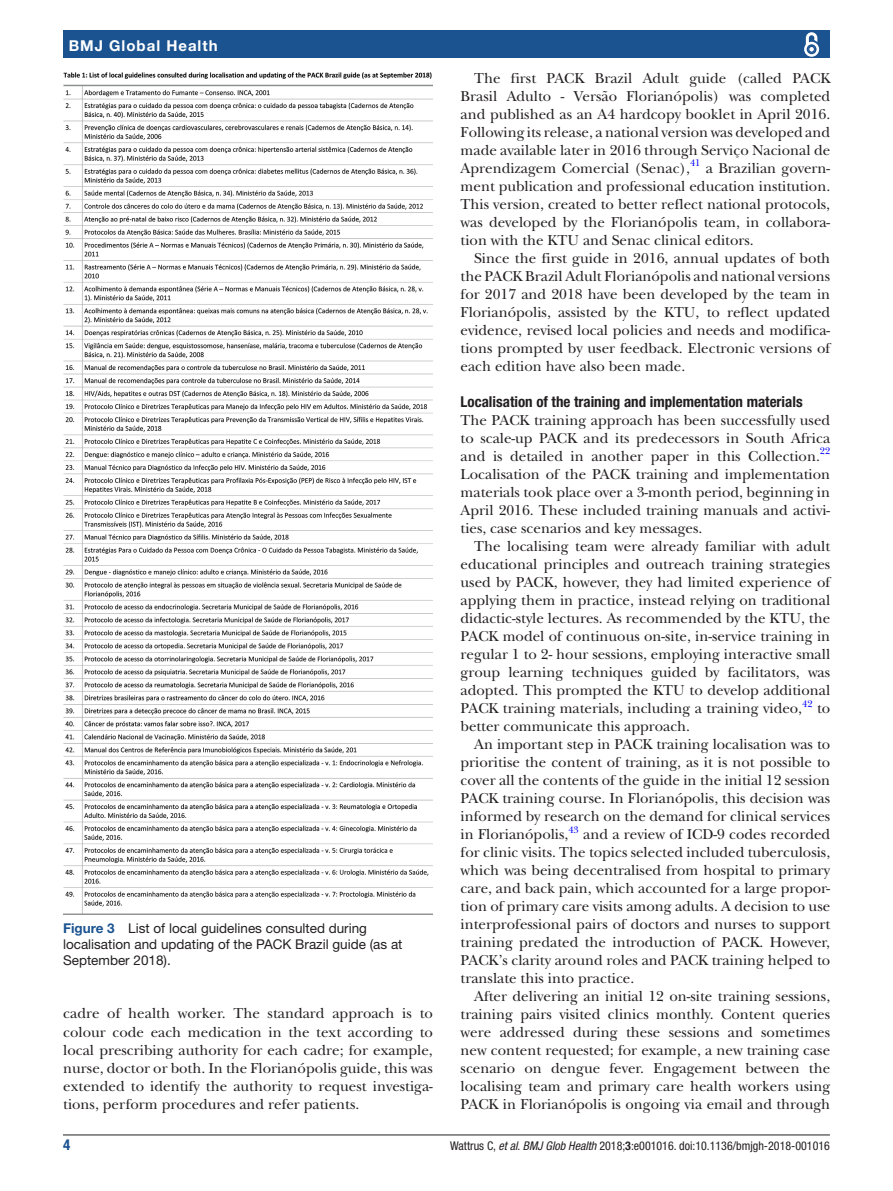
<style>
.page{position:relative;width:893px;height:1191px;background:#fff}
.page>*{position:absolute;margin:0;border:0;box-sizing:border-box;transform-origin:0 0}
.t1{font:15px/18px "New Baskerville";color:#231f20;text-align:justify}
.t2{font:700 condensed 15px "Helvetica Neue LT Std";color:#231f20}
.t3{font:700 15px "Helvetica Neue LT Std";letter-spacing:.065em;color:#fff}
.t4{font:700 condensed 15px "Helvetica Neue LT Std";color:#1b5391}
.t5{font:13.5px/16.2px "Helvetica Neue LT Std";color:#231f20}
.t6{font:condensed 12px "Helvetica Neue LT Std";color:#231f20}
.t7{font:9.9px "New Baskerville";color:#00f}
.s1{font-weight:700;color:#1b5391}
.s2{font-style:italic}
.s3{font-weight:700}
</style>
<div class="page">
<hr style="left:63px;top:1134px;width:767px;height:1px;background:#231f20">
<div style="left:63px;top:31px;width:767px;height:27px;background:#1b5391"></div>
<svg style="left:804px;top:32px;width:16px;height:25px"></svg>
<div style="left:808px;top:46px;width:7px;height:7px;border:1px solid #1b5391;border-radius:50%"></div>
<img style="left:63px;top:73px;width:370px;height:842px">
<p class="t3" style="left:69px;top:36px;width:150px">BMJ Global Health</p>
<p class="t5" style="left:63px;top:919px;width:341px"><span class="s1">Figure 3</span> List of local guidelines consulted during localisation and updating of the PACK Brazil guide (as at<br>September 2018).</p>
<p class="t1" style="left:63px;top:1004px;width:371px">cadre of health worker. The standard approach is to colour code each medication in the text according to local prescribing authority for each cadre; for example, nurse, doctor or both. In the Florianópolis guide, this was extended to identify the authority to request investiga&shy;tions, perform procedures and refer patients.</p>
<p class="t1" style="left:461px;top:69px;width:371px;text-indent:14px">The first PACK Brazil Adult guide (called PACK Brasil Adulto - Versão Florianópolis) was completed and published as an A4 hardcopy booklet in April 2016.<br>Following its release, a national version was developed and made available later in 2016 through Serviço Nacional de Aprendizagem Comercial (Senac),</p>
<p class="t7" style="left:690px;top:157px;width:12px">41</p>
<p class="t1" style="left:461px;top:159px;width:371px;text-indent:245px">a Brazilian govern&shy;ment publication and professional education institution.<br>This version, created to better reflect national protocols, was developed by the Florianópolis team, in collabora&shy;tion with the KTU and Senac clinical editors.</p>
<p class="t1" style="left:461px;top:249px;width:371px;text-indent:13px">Since the first guide in 2016, annual updates of both the PACK Brazil Adult Florianópolis and national versions for 2017 and 2018 have been developed by the team in Florianópolis, assisted by the KTU, to reflect updated evidence, revised local policies and needs and modifica&shy;tions prompted by user feedback. Electronic versions of each edition have also been made.</p>
<p class="t2" style="left:461px;top:393px;width:344px">Localisation of the training and implementation materials</p>
<p class="t1" style="left:461px;top:411px;width:371px">The PACK training approach has been successfully used to scale-up PACK and its predecessors in South Africa and is detailed in another paper in this Collection.</p>
<p class="t7" style="left:820px;top:445px;width:12px">22</p>
<p class="t1" style="left:461px;top:465px;width:371px">Localisation of the PACK training and implementation materials took place over a 3-month period, beginning in April 2016. These included training manuals and activi&shy;ties, case scenarios and key messages.</p>
<p class="t1" style="left:461px;top:537px;width:371px;text-indent:14px">The localising team were already familiar with adult educational principles and outreach training strategies used by PACK, however, they had limited experience of applying them in practice, instead relying on traditional didactic-style lectures. As recommended by the KTU, the PACK model of continuous on-site, in-service training in regular 1 to 2- hour sessions, employing interactive small group learning techniques guided by facilitators, was adopted. This prompted the KTU to develop additional PACK training materials, including a training video,</p>
<p class="t7" style="left:802px;top:697px;width:12px">42</p>
<p class="t1" style="left:817px;top:699px;width:15px">to</p>
<p class="t1" style="left:461px;top:717px;width:231px">better communicate this approach.</p>
<p class="t1" style="left:474px;top:735px;width:358px">An important step in PACK training localisation was to</p>
<p class="t1" style="left:461px;top:753px;width:371px">prioritise the content of training, as it is not possible to</p>
<p class="t1" style="left:461px;top:771px;width:371px">cover all the contents of the guide in the initial 12 session</p>
<p class="t1" style="left:461px;top:789px;width:371px">PACK training course. In Florianópolis, this decision was</p>
<p class="t1" style="left:461px;top:807px;width:371px">informed by research on the demand for clinical services</p>
<p class="t1" style="left:461px;top:825px;width:109px">in Florianópolis,</p>
<p class="t7" style="left:568px;top:823px;width:12px">43</p>
<p class="t1" style="left:461px;top:825px;width:371px;text-indent:123px">and a review of ICD-9 codes recorded for clinic visits. The topics selected included tuberculosis, which was being decentralised from hospital to primary care, and back pain, which accounted for a large propor&shy;tion of primary care visits among adults. A decision to use interprofessional pairs of doctors and nurses to support training predated the introduction of PACK. However, PACK’s clarity around roles and PACK training helped to translate this into practice.</p>
<p class="t1" style="left:461px;top:987px;width:371px;text-indent:14px">After delivering an initial 12 on-site training sessions, training pairs visited clinics monthly. Content queries were addressed during these sessions and sometimes new content requested; for example, a new training case scenario on dengue fever. Engagement between the localising team and primary care health workers using PACK in Florianópolis is ongoing via email and through</p>
<p class="t4" style="left:63px;top:1135px;width:9px">4</p>
<p class="t6" style="left:450px;top:1138px;width:381px">Wattrus C, <span class="s2">et al</span>. <span class="s2">BMJ Glob Health</span> 2018;<span class="s3">3</span>:e001016. doi:10.1136/bmjgh-2018-001016</p>
</div>
